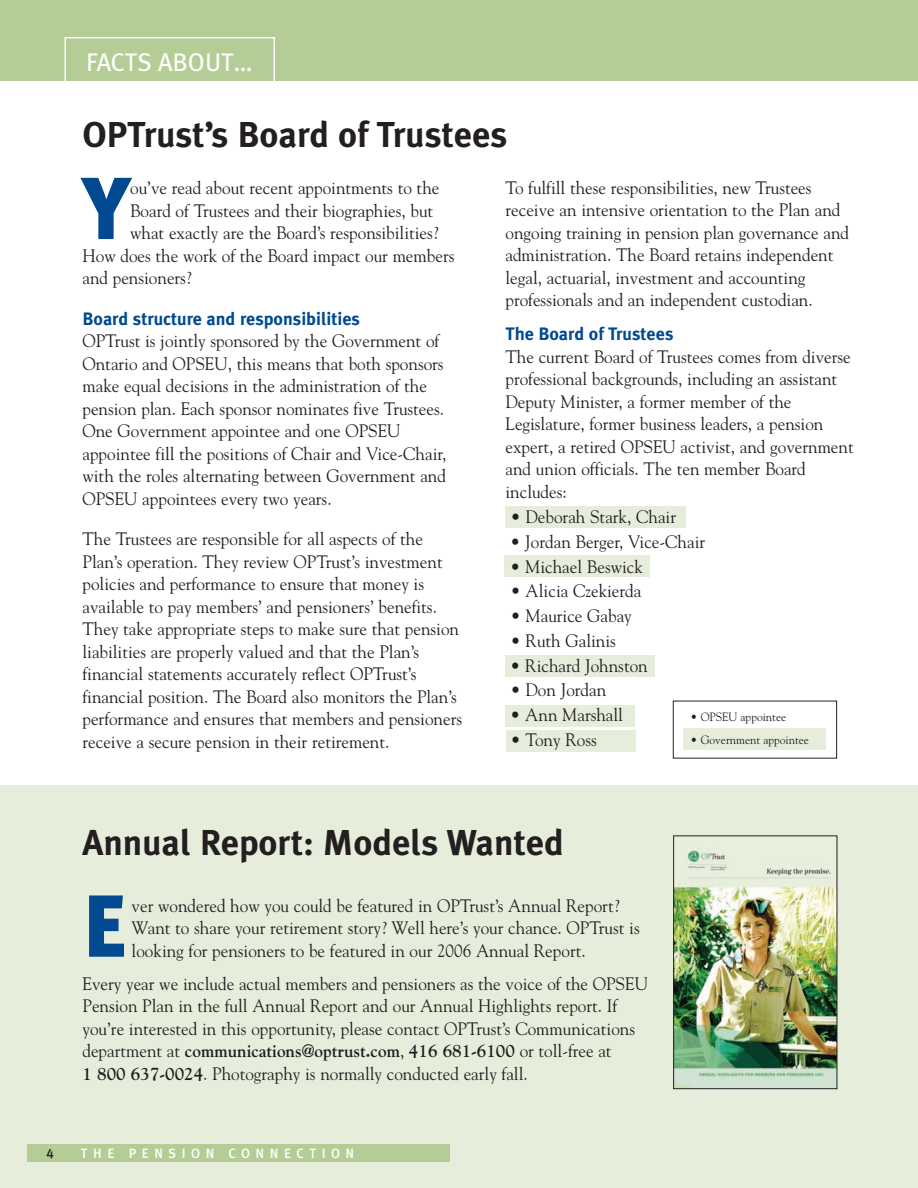
<style>
.page{position:relative;width:918px;height:1188px;background:#fff}
.page>*{position:absolute;margin:0;border:0;box-sizing:border-box;transform-origin:0 0}
.t1{font:900 87.9px "Meta Plus";color:#014990;scale:.95 1}
.t2{font:700 36px "Meta Plus";color:#231f20}
.t3{font:25.5px "Meta Plus";color:#fff}
.t4{font:18px/22.5px "Goudy";color:#231f20;scale:.95 1}
.t5{font:700 18px "Meta Plus";color:#014990}
.t6{font:13.5px "Meta Plus Medium Caps";letter-spacing:.4em;color:#fff}
.t7{font:13.5px "Meta Plus Medium Caps";color:#231f20}
.t8{font:12px "Goudy";color:#231f20;scale:.95 1}
.s1{font-weight:700}
</style>
<div class="page">
<div style="left:684px;top:729px;width:142px;height:21px;background:#e6eedb"></div>
<div style="left:506px;top:730px;width:130px;height:21px;background:#e6eedb"></div>
<div style="left:505px;top:705px;width:130px;height:21px;background:#e6eedb"></div>
<div style="left:506px;top:656px;width:149px;height:21px;background:#e6eedb"></div>
<div style="left:505px;top:556px;width:145px;height:21px;background:#e6eedb"></div>
<div style="left:505px;top:507px;width:180px;height:21px;background:#e6eedb"></div>
<div style="left:0;top:786px;width:918px;height:402px;background:#e6eedb"></div>
<div style="left:0;top:0;width:918px;height:81px;background:#b4cc95"></div>
<div style="left:27px;top:1144px;width:423px;height:18px;background:#b4cc95"></div>
<img style="left:675px;top:848px;width:160px;height:239px">
<div style="left:673px;top:835px;width:164px;height:254px;border:1px solid #231f20"></div>
<div style="left:64px;top:37px;width:211px;height:54px;border:2px solid #fff"></div>
<h3 class="t3" style="left:86px;top:47px;width:167px">FACTS ABOUT…</h3>
<h2 class="t2" style="left:82px;top:113px;width:426px">OPTrust’s Board of Trustees</h2>
<h1 class="t1" style="left:82px;top:157px;width:52px">Y</h1>
<p class="t4" style="left:130px;top:177px;width:327px">ou’ve read about recent appointments to the</p>
<p class="t4" style="left:506px;top:177px;width:363px">To fulfill these responsibilities, new Trustees receive an intensive orientation to the Plan and ongoing training in pension plan governance and administration. The Board retains independent legal, actuarial, investment and accounting professionals and an independent custodian.</p>
<p class="t5" style="left:506px;top:324px;width:170px">The Board of Trustees</p>
<p class="t4" style="left:506px;top:345px;width:368px">The current Board of Trustees comes from diverse professional backgrounds, including an assistant Deputy Minister, a former member of the Legislature, former business leaders, a pension expert, a retired OPSEU activist, and government and union officials. The ten member Board includes:</p>
<p class="t4" style="left:511px;top:506px;width:176px">• Deborah Stark, Chair</p>
<p class="t4" style="left:510px;top:531px;width:207px">• Jordan Berger, Vice-Chair</p>
<p class="t4" style="left:510px;top:555px;width:141px">• Michael Beswick</p>
<p class="t4" style="left:511px;top:580px;width:139px">• Alicia Czekierda</p>
<p class="t4" style="left:511px;top:605px;width:129px">• Maurice Gabay</p>
<p class="t4" style="left:511px;top:630px;width:112px">• Ruth Galinis</p>
<p class="t4" style="left:510px;top:654px;width:146px">• Richard Johnston</p>
<p class="t4" style="left:511px;top:679px;width:102px">• Don Jordan</p>
<p class="t4" style="left:510px;top:704px;width:120px">• Ann Marshall</p>
<p class="t4" style="left:511px;top:729px;width:92px">• Tony Ross</p>
<p class="t4" style="left:130px;top:199px;width:321px">Board of Trustees and their biographies, but</p>
<p class="t4" style="left:130px;top:222px;width:326px">what exactly are the Board’s responsibilities?</p>
<p class="t4" style="left:82px;top:244px;width:393px">How does the work of the Board impact our members</p>
<p class="t4" style="left:82px;top:267px;width:116px">and pensioners?</p>
<p class="t5" style="left:82px;top:308px;width:279px">Board structure and responsibilities</p>
<p class="t4" style="left:82px;top:330px;width:385px">OPTrust is jointly sponsored by the Government of Ontario and OPSEU, this means that both sponsors make equal decisions in the administration of the pension plan. Each sponsor nominates five Trustees.<br>One Government appointee and one OPSEU appointee fill the positions of Chair and Vice-Chair, with the roles alternating between Government and OPSEU appointees every two years.</p>
<p class="t4" style="left:82px;top:528px;width:401px">The Trustees are responsible for all aspects of the Plan’s operation. They review OPTrust’s investment policies and performance to ensure that money is available to pay members’ and pensioners’ benefits.<br>They take appropriate steps to make sure that pension liabilities are properly valued and that the Plan’s financial statements accurately reflect OPTrust’s financial position. The Board also monitors the Plan’s performance and ensures that members and pensioners receive a secure pension in their retirement.</p>
<p class="t8" style="left:691px;top:710px;width:102px">• OPSEU appointee</p>
<p class="t8" style="left:691px;top:733px;width:126px">• Government appointee</p>
<h2 class="t2" style="left:82px;top:822px;width:483px">Annual Report: Models Wanted</h2>
<h1 class="t1" style="left:82px;top:875px;width:49px">E</h1>
<p class="t4" style="left:132px;top:894px;width:536px">ver wondered how you could be featured in OPTrust’s Annual Report?<br>Want to share your retirement story? Well here’s your chance. OPTrust is looking for pensioners to be featured in our 2006 Annual Report.</p>
<p class="t4" style="left:82px;top:972px;width:597px">Every year we include actual members and pensioners as the voice of the OPSEU Pension Plan in the full Annual Report and our Annual Highlights report. If you’re interested in this opportunity, please contact OPTrust’s Communications department at <span class="s1">communications@optrust.com</span>, <span class="s1">416 681-6100</span> or toll-free at<br><span class="s1">1 800 637-0024</span>. Photography is normally conducted early fall.</p>
<p class="t7" style="left:46px;top:1146px;width:9px">4</p>
<p class="t6" style="left:81px;top:1146px;width:275px">THE PENSION CONNECTION</p>
</div>
